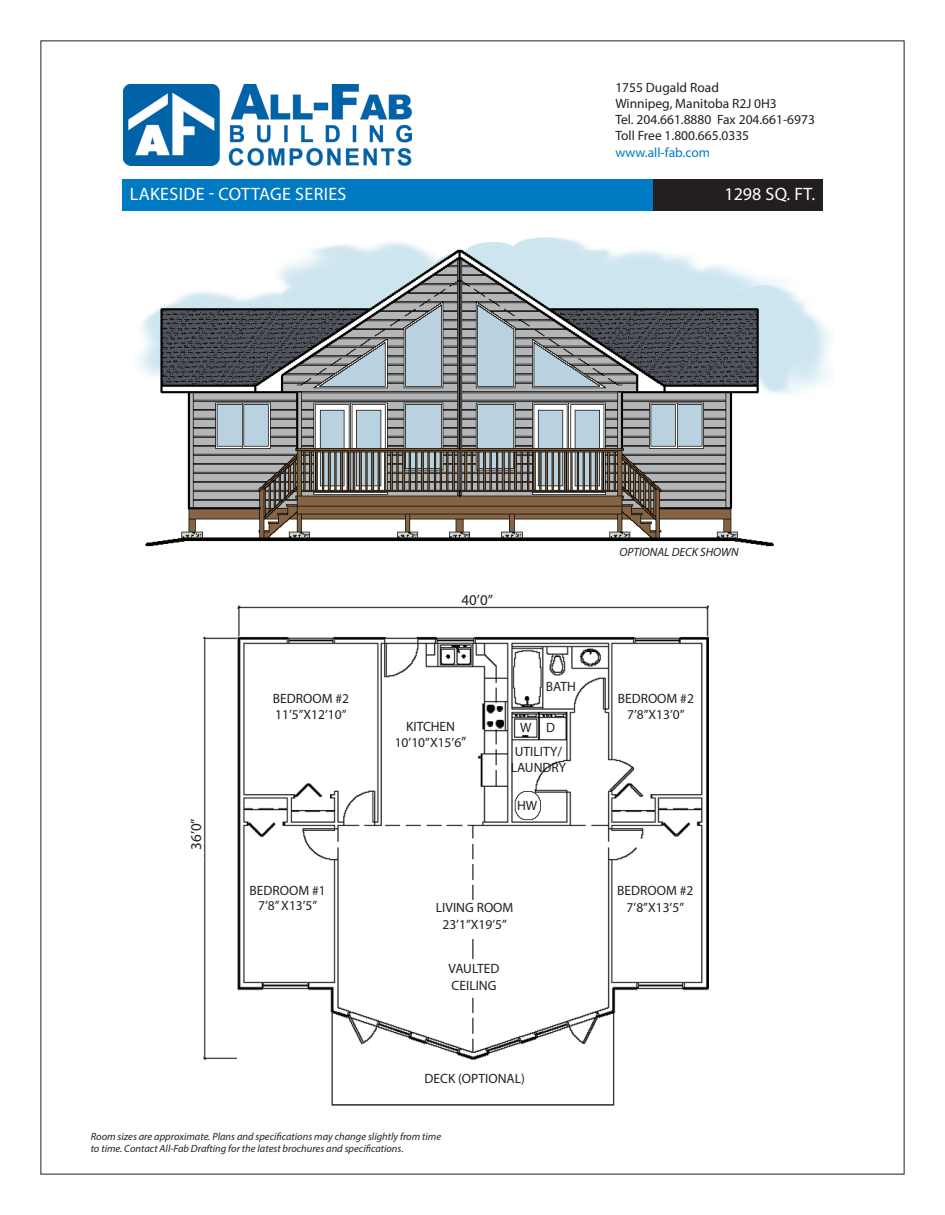
<style>
.page{position:relative;width:945px;height:1215px;background:#fff}
.page>*{position:absolute;margin:0;border:0;box-sizing:border-box;transform-origin:0 0}
.t1{font:18px "Myriad Pro";letter-spacing:.02em;color:#fff}
.t2{font:15px "Myriad Pro";color:#231f20}
.t3{font:13.5px/16.5px "Myriad Pro";color:#231f20;text-align:center}
.t4{font:13.5px "Myriad Pro";color:#007bc3}
.t5{font:italic 12px "Myriad Pro";color:#231f20}
.t6{font:italic 10.5px/12.6px "Myriad Pro";color:#231f20}
.s1{font-size:15px}
</style>
<div class="page">
<img style="left:138px;top:237px;width:693px;height:869px">
<div style="left:653px;top:180px;width:170px;height:31px;background:#231f20"></div>
<img style="left:124px;top:84px;width:287px;height:82px">
<div style="left:122px;top:180px;width:531px;height:31px;background:#007bc3"></div>
<p class="t3" style="left:615px;top:80px;width:201px;text-align:left">1755 Dugald Road<br>Winnipeg, Manitoba R2J 0H3<br>Tel. 204.661.8880 Fax 204.661-6973<br>Toll Free 1.800.665.0335</p>
<p class="t4" style="left:615px;top:147px;width:96px">www.all-fab.com</p>
<h1 class="t1" style="left:130px;top:187px;width:218px">LAKESIDE - COTTAGE SERIES</h1>
<h1 class="t1" style="left:725px;top:187px;width:92px">1298 SQ. FT.</h1>
<p class="t2" style="left:190px;top:850px;width:33px;rotate:-90deg">36’0”</p>
<p class="t3" style="left:273px;top:691px;width:78px;text-align:left">BEDROOM #2<br>11’5”X12’10”</p>
<p class="t2" style="left:462px;top:594px;width:33px">40’0”</p>
<p class="t3" style="left:395px;top:719px;width:73px">KITCHEN<br>10’10”X15’6<span class="s1">”</span></p>
<p class="t3" style="left:546px;top:680px;width:32px">BATH</p>
<p class="t3" style="left:520px;top:720px;width:37px">W D</p>
<p class="t3" style="left:511px;top:744px;width:57px;text-align:left">UTILITY/<br>LAUNDRY</p>
<p class="t3" style="left:517px;top:798px;width:22px">HW</p>
<p class="t5" style="left:619px;top:548px;width:121px">OPTIONAL DECK SHOWN</p>
<p class="t3" style="left:618px;top:691px;width:78px">BEDROOM #2<br>7’8”X13’0”</p>
<p class="t3" style="left:250px;top:884px;width:78px;line-height:15px">BEDROOM #1<br>7’8”X13’5”</p>
<p class="t3" style="left:617px;top:883px;width:78px">BEDROOM #2<br>7’8”X13’5”</p>
<p class="t3" style="left:436px;top:901px;width:79px">LIVING ROOM<br>23’1”X19’5”</p>
<p class="t3" style="left:449px;top:961px;width:52px;text-align:left">VAULTED<br>CEILING</p>
<p class="t3" style="left:425px;top:1071px;width:102px">DECK (OPTIONAL)</p>
<p class="t6" style="left:91px;top:1131px;width:352px">Room sizes are approximate. Plans and specifications may change slightly from time to time. Contact All-Fab Drafting for the latest brochures and specifications.</p>
</div>
